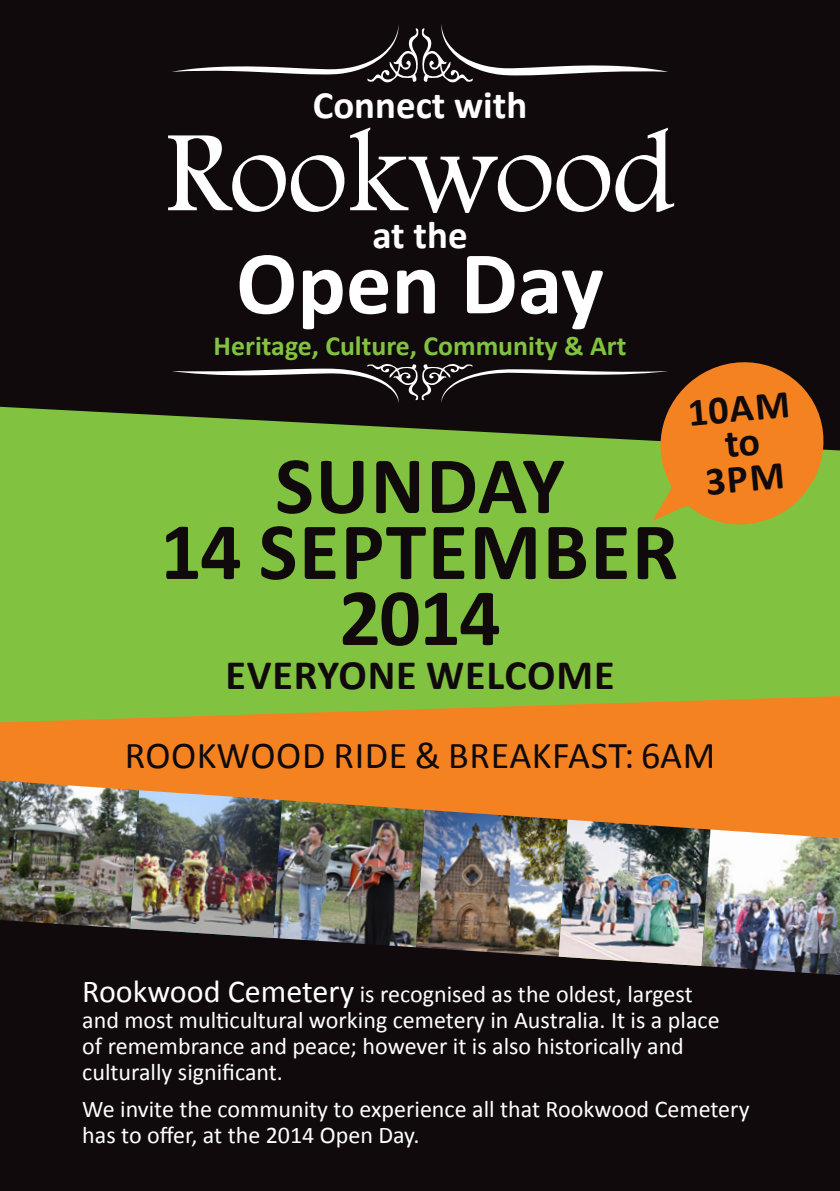
<style>
.page{position:relative;width:840px;height:1191px;background:#fff}
.page>*{position:absolute;margin:0;border:0;box-sizing:border-box;transform-origin:0 0}
.t1{font:119.8px "Footlight MT Light";color:#fff}
.t2{font:700 90.6px "Calibri";color:#fff}
.t3{font:700 82px/66px "Calibri";letter-spacing:.02em;color:#110a0c;text-align:center}
.t4{font:700 42px "Calibri";letter-spacing:.02em;color:#110a0c}
.t5{font:700 40px "Calibri";color:#110a0c}
.t6{font:700 38.8px "Calibri";color:#fff}
.t7{font:38px "Calibri";letter-spacing:.015em;color:#110a0c}
.t8{font:700 27.8px "Calibri";color:#81c340}
.t9{font:24px/26px "Calibri";color:#fff}
.s1{font-size:32px}
</style>
<div class="page">
<div style="left:0;top:0;width:839px;height:1191px;background:#110a0c"></div>
<img style="left:0;top:838px;width:130px;height:90px">
<img style="left:415px;top:838px;width:143px;height:118px">
<img style="left:275px;top:838px;width:150px;height:109px">
<img style="left:558px;top:838px;width:143px;height:128px">
<img style="left:130px;top:838px;width:152px;height:100px">
<img style="left:701px;top:838px;width:138px;height:137px">
<img style="left:0;top:722px;width:839px;height:116px">
<div style="left:0;top:407px;width:839px;height:315px;background:#81c340"></div>
<svg style="left:172px;top:24px;width:496px;height:59px"></svg>
<svg style="left:171px;top:362px;width:661px;height:169px"></svg>
<p class="t6" style="left:312px;top:80px;width:216px">Connect with</p>
<p class="t1" style="left:165px;top:101px;width:511px">Rookwood</p>
<p class="t6" style="left:372px;top:211px;width:97px">at the</p>
<p class="t2" style="left:236px;top:225px;width:369px">Open Day</p>
<p class="t8" style="left:213px;top:328px;width:414px">Heritage, Culture, Community &amp; Art</p>
<p class="t5" style="left:685px;top:387px;width:104px;rotate:-5deg">10AM</p>
<p class="t3" style="left:160px;top:452px;width:519px">SUNDAY<br>14 SEPTEMBER<br>2014</p>
<p class="t4" style="left:225px;top:648px;width:390px">EVERYONE WELCOME</p>
<p class="t7" style="left:125px;top:731px;width:591px">ROOKWOOD RIDE &amp; BREAKFAST: 6AM</p>
<p class="t9" style="left:82px;top:981px;width:638px"><span class="s1">Rookwood Cemetery</span> is recognised as the oldest, largest and most multicultural working cemetery in Australia. It is a place of remembrance and peace; however it is also historically and culturally significant.</p>
<p class="t9" style="left:82px;top:1096px;width:668px">We invite the community to experience all that Rookwood Cemetery has to offer, at the 2014 Open Day.</p>
</div>
